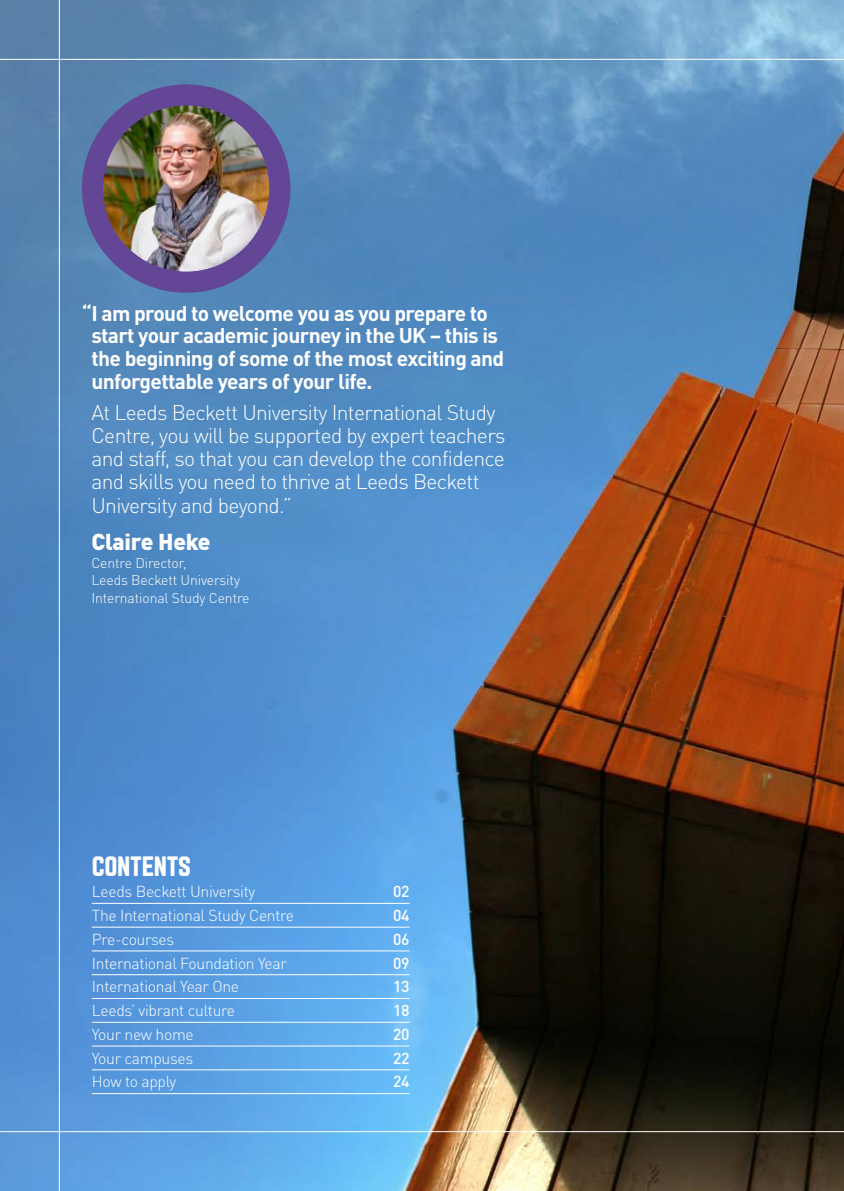
<style>
.page{position:relative;width:844px;height:1191px;background:#fff}
.page>*{position:absolute;margin:0;border:0;box-sizing:border-box;transform-origin:0 0}
.t1{font:700 28px "Aveny TLBU";letter-spacing:-.01em;color:#fff}
.t2{font:900 22.75px "DIN Pro";letter-spacing:-.01em;color:#fff}
.t3{font:300 21px/23.1px "DIN Pro";letter-spacing:-.03em;color:#fff}
.t4{font:700 21px/22.8px "DIN Pro";letter-spacing:-.03em;color:#fff}
.t5{font:300 15.75px "DIN Pro";letter-spacing:-.02em;color:#fff}
.t6{font:500 15.75px "DIN Pro";letter-spacing:-.02em;color:#fff}
.t7{font:300 14px/17.5px "DIN Pro";letter-spacing:-.01em;color:#fff}
</style>
<div class="page">
<img style="left:0;top:0;width:843px;height:1191px">
<hr style="left:0;top:1131px;width:843px;height:1px;background:#fff">
<hr style="left:0;top:59px;width:843px;height:1px;background:#fff">
<hr style="left:59px;top:0;width:1px;height:1191px;background:#fff">
<hr style="left:92px;top:903px;width:317px;height:1px;background:#fff">
<hr style="left:92px;top:927px;width:317px;height:1px;background:#fff">
<hr style="left:92px;top:950px;width:317px;height:1px;background:#fff">
<hr style="left:92px;top:974px;width:317px;height:1px;background:#fff">
<hr style="left:92px;top:998px;width:317px;height:1px;background:#fff">
<hr style="left:92px;top:1022px;width:317px;height:1px;background:#fff">
<hr style="left:92px;top:1045px;width:317px;height:1px;background:#fff">
<hr style="left:92px;top:1069px;width:317px;height:1px;background:#fff">
<hr style="left:92px;top:1093px;width:317px;height:1px;background:#fff">
<div style="left:92px;top:95px;width:188px;height:187px;background:#634696;border-radius:50%"></div>
<img style="left:103px;top:105px;width:166px;height:167px;border-radius:83px">
<div style="left:82px;top:84px;width:208px;height:209px;border:21px solid #634696;border-radius:50%"></div>
<p class="t4" style="left:91px;top:299px;width:414px;text-indent:-9px">“I am proud to welcome you as you prepare to start your academic journey in the UK – this is the beginning of some of the most exciting and unforgettable years of your life.</p>
<p class="t3" style="left:91px;top:399px;width:415px">At Leeds Beckett University International Study Centre, you will be supported by expert teachers and staff, so that you can develop the confidence and skills you need to thrive at Leeds Beckett University and beyond.”</p>
<p class="t2" style="left:91px;top:522px;width:121px">Claire Heke</p>
<p class="t7" style="left:91px;top:552px;width:160px">Centre Director,<br>Leeds Beckett University<br>International Study Centre</p>
<h1 class="t1" style="left:92px;top:850px;width:101px">CONTENTS</h1>
<p class="t5" style="left:92px;top:879px;width:165px">Leeds Beckett University</p>
<p class="t6" style="left:393px;top:878px;width:18px">02</p>
<p class="t5" style="left:92px;top:903px;width:204px">The International Study Centre</p>
<p class="t6" style="left:393px;top:902px;width:18px">04</p>
<p class="t5" style="left:92px;top:927px;width:84px">Pre-courses</p>
<p class="t6" style="left:393px;top:926px;width:18px">06</p>
<p class="t5" style="left:92px;top:950px;width:196px">International Foundation Year</p>
<p class="t6" style="left:393px;top:950px;width:18px">09</p>
<p class="t5" style="left:92px;top:974px;width:149px">International Year One</p>
<p class="t6" style="left:393px;top:973px;width:18px">13</p>
<p class="t5" style="left:92px;top:998px;width:145px">Leeds’ vibrant culture</p>
<p class="t6" style="left:393px;top:997px;width:18px">18</p>
<p class="t5" style="left:92px;top:1022px;width:103px">Your new home</p>
<p class="t6" style="left:393px;top:1021px;width:18px">20</p>
<p class="t5" style="left:92px;top:1045px;width:103px">Your campuses</p>
<p class="t6" style="left:393px;top:1045px;width:18px">22</p>
<p class="t5" style="left:92px;top:1069px;width:86px">How to apply</p>
<p class="t6" style="left:393px;top:1069px;width:18px">24</p>
</div>
